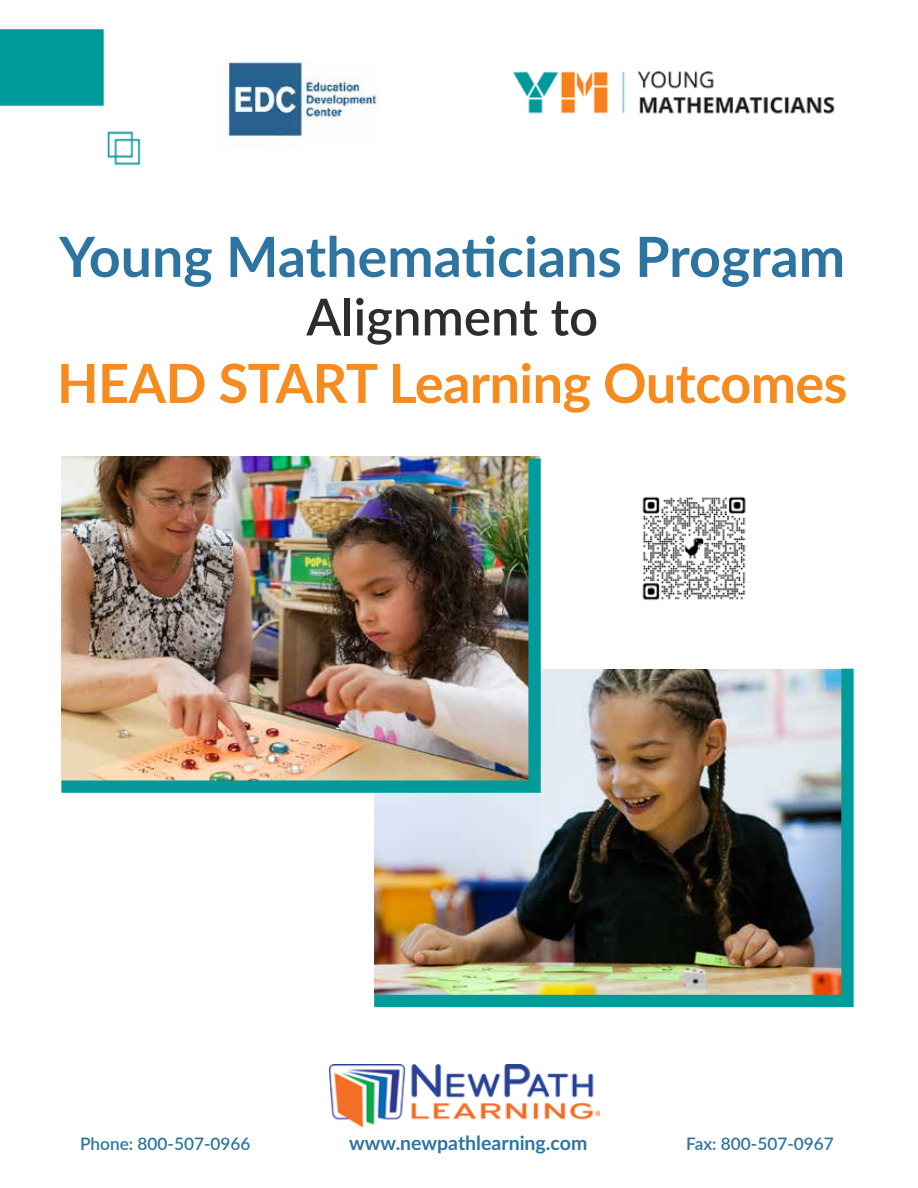
<style>
.page{position:relative;width:918px;height:1188px;background:#fff}
.page>*{position:absolute;margin:0;border:0;box-sizing:border-box;transform-origin:0 0}
.t1{font:700 55.5px "Lato";color:#2d75a0}
.t2{font:700 54px "Lato";letter-spacing:-.01em;color:#f68b1f}
.t3{font:600 51px "Lato";color:#302b2c}
.t4{font:700 19.5px "Lato";color:#2d75a0}
.t5{font:600 17.25px "Lato";color:#2d75a0}
</style>
<div class="page">
<img style="left:220px;top:62px;width:160px;height:78px">
<div style="left:0;top:28px;width:105px;height:79px;background:#009b9c"></div>
<img style="left:513px;top:71px;width:322px;height:43px">
<img style="left:330px;top:1065px;width:269px;height:62px">
<img style="left:374px;top:668px;width:480px;height:340px">
<img style="left:61px;top:456px;width:486px;height:343px">
<img style="left:107px;top:131px;width:34px;height:35px">
<img style="left:642px;top:496px;width:104px;height:104px">
<h1 class="t1" style="left:59px;top:216px;width:788px">Young Mathematicians Program</h1>
<h3 class="t3" style="left:306px;top:280px;width:293px">Alignment to</h3>
<h2 class="t2" style="left:57px;top:344px;width:792px">HEAD START Learning Outcomes</h2>
<p class="t5" style="left:80px;top:1131px;width:172px">Phone: 800-507-0966</p>
<p class="t4" style="left:349px;top:1128px;width:240px">www.newpathlearning.com</p>
<p class="t5" style="left:686px;top:1131px;width:149px">Fax: 800-507-0967</p>
</div>
